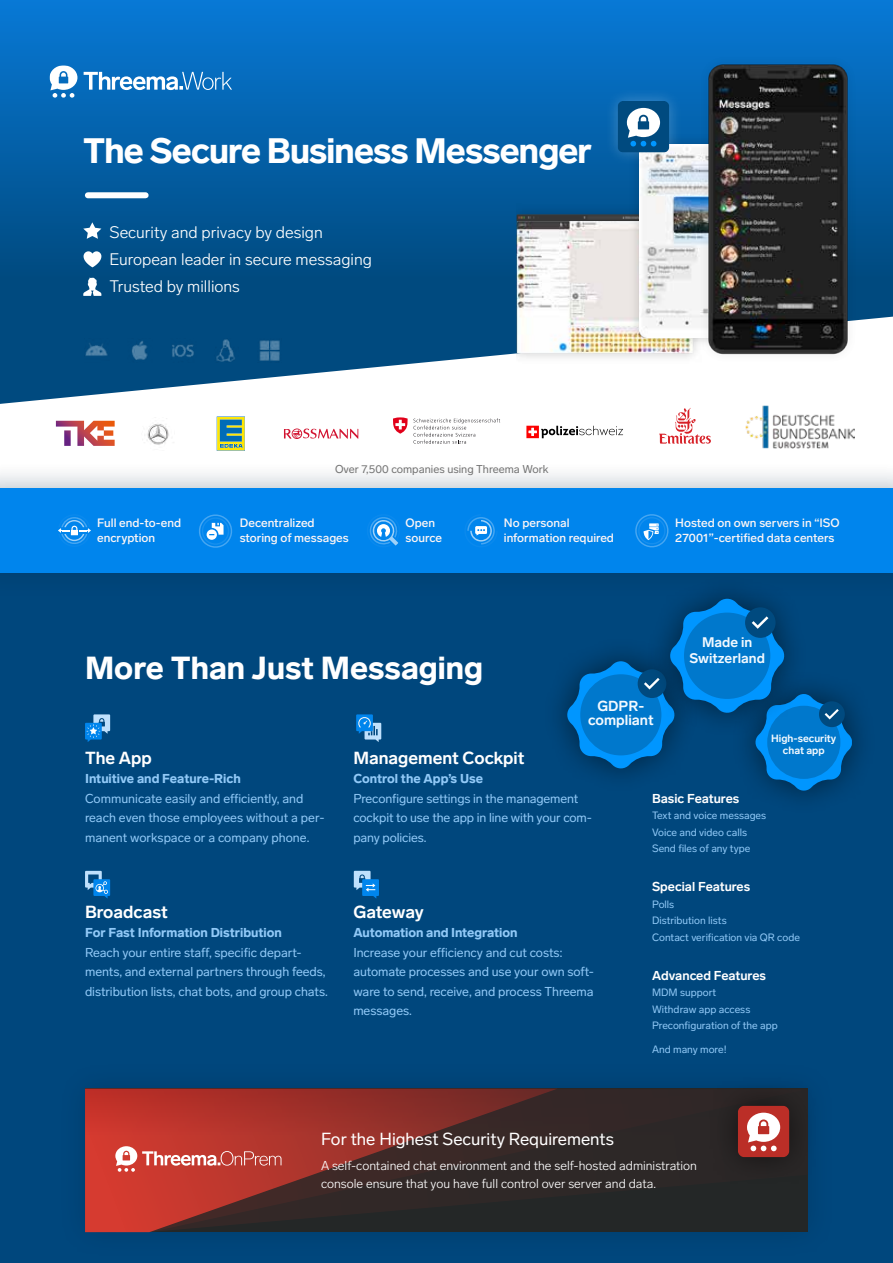
<style>
.page{position:relative;width:893px;height:1263px;background:#fff}
.page>*{position:absolute;margin:0;border:0;box-sizing:border-box;transform-origin:0 0}
.t1{font:900 34.8px "Lab Grotesque";letter-spacing:-.025em;color:#fff}
.t2{font:900 31.5px "Lab Grotesque";color:#fff}
.t3{font:700 17.25px "Lab Grotesque";color:#fff}
.t4{font:17.25px "Lab Grotesque";color:#fff}
.t5{font:300 16.5px/27px "Lab Grotesque";color:#fff}
.t6{font:700 14.4px/14.9px "Lab Grotesque";color:#f2f9ff;text-align:center}
.t7{font:700 13.65px/15.5px "Lab Grotesque";color:#f2f9ff;text-align:center}
.t8{font:12.75px/19.5px "Lab Grotesque";letter-spacing:-.005em;color:#91c9f7}
.t9{font:300 12.75px/18px "Lab Grotesque";color:#fff}
.t10{font:900 12.75px "Lab Grotesque";color:#91c9f7}
.t11{font:700 12.75px "Lab Grotesque";color:#fff}
.t12{font:500 12px/15px "Lab Grotesque";color:#fcf5f5}
.t13{font:11.25px "Lab Grotesque";color:#737373}
.t14{font:10.5px/16.5px "Lab Grotesque";color:#91c9f7}
.t15{font:700 10.35px/12.1px "Lab Grotesque";color:#f2f9ff;text-align:center}
</style>
<div class="page">
<div style="left:0;top:489px;width:893px;height:774px;background:#00477d"></div>
<div style="left:558px;top:1089px;width:250px;height:143px;background:#2c2727"></div>
<svg style="left:85px;top:1089px;width:473px;height:143px;background:#752e29"></svg>
<svg style="left:115px;top:1146px;width:166px;height:26px;background:#cd635b"></svg>
<div style="left:0;top:460px;width:893px;height:141px;background:#000;opacity:.15"></div>
<div style="left:0;top:488px;width:893px;height:85px;background:#0085ed"></div>
<svg style="left:0;top:0;width:893px;height:404px;background:#2070ae"></svg>
<svg style="left:50px;top:65px;width:182px;height:33px"></svg>
<div style="left:88px;top:192px;width:58px;height:6px;background:#fff"></div>
<svg style="left:83px;top:222px;width:18px;height:17px"></svg>
<svg style="left:83px;top:278px;width:18px;height:18px"></svg>
<svg style="left:84px;top:251px;width:17px;height:16px"></svg>
<svg style="left:85px;top:714px;width:25px;height:28px"></svg>
<svg style="left:356px;top:714px;width:25px;height:28px"></svg>
<svg style="left:85px;top:871px;width:25px;height:27px"></svg>
<img style="left:517px;top:203px;width:182px;height:161px">
<img style="left:517px;top:220px;width:176px;height:133px">
<img style="left:517px;top:214px;width:112px;height:6px">
<img style="left:629px;top:134px;width:70px;height:215px">
<img style="left:640px;top:145px;width:59px;height:192px">
<img style="left:699px;top:56px;width:156px;height:308px">
<svg style="left:199px;top:514px;width:33px;height:34px"></svg>
<svg style="left:58px;top:517px;width:33px;height:27px"></svg>
<svg style="left:369px;top:517px;width:30px;height:29px"></svg>
<svg style="left:467px;top:517px;width:28px;height:28px"></svg>
<svg style="left:635px;top:514px;width:34px;height:34px"></svg>
<div style="left:604px;top:87px;width:79px;height:79px;background:#fff;opacity:.25"></div>
<svg style="left:618px;top:101px;width:51px;height:52px"></svg>
<div style="left:709px;top:1077px;width:108px;height:108px;background:#000;opacity:.55"></div>
<svg style="left:738px;top:1106px;width:51px;height:51px;background:#cc6964"></svg>
<img style="left:84px;top:338px;width:197px;height:24px">
<svg style="left:354px;top:871px;width:25px;height:27px"></svg>
<svg style="left:56px;top:421px;width:59px;height:25px"></svg>
<svg style="left:217px;top:416px;width:28px;height:35px"></svg>
<svg style="left:217px;top:417px;width:27px;height:33px"></svg>
<svg style="left:220px;top:420px;width:22px;height:22px"></svg>
<svg style="left:220px;top:444px;width:23px;height:4px"></svg>
<svg style="left:284px;top:428px;width:74px;height:11px"></svg>
<svg style="left:659px;top:408px;width:52px;height:36px"></svg>
<svg style="left:393px;top:417px;width:107px;height:27px"></svg>
<svg style="left:526px;top:426px;width:97px;height:12px"></svg>
<img style="left:147px;top:418px;width:22px;height:27px">
<img style="left:746px;top:405px;width:108px;height:43px">
<div style="left:643px;top:572px;width:168px;height:167px;background:#004377"></div>
<svg style="left:567px;top:599px;width:285px;height:193px"></svg>
<h1 class="t1" style="left:83px;top:130px;width:510px">The Secure Business Messenger</h1>
<p class="t5" style="left:109px;top:219px;width:264px">Security and privacy by design<br>European leader in secure messaging<br>Trusted by millions</p>
<p class="t13" style="left:335px;top:463px;width:215px">Over 7,500 companies using Threema Work</p>
<p class="t12" style="left:97px;top:516px;width:86px">Full end-to-end encryption</p>
<p class="t12" style="left:406px;top:516px;width:38px">Open source</p>
<p class="t12" style="left:504px;top:516px;width:112px">No personal information required</p>
<p class="t12" style="left:675px;top:515px;width:166px">Hosted on own servers in “ISO<br>27001”-certified data centers</p>
<p class="t12" style="left:240px;top:515px;width:111px">Decentralized storing of messages</p>
<h2 class="t2" style="left:85px;top:649px;width:399px">More Than Just Messaging</h2>
<p class="t6" style="left:588px;top:698px;width:67px">GDPR&shy;compliant</p>
<p class="t7" style="left:689px;top:635px;width:77px">Made in<br>Switzerland</p>
<h3 class="t3" style="left:85px;top:747px;width:68px">The App</h3>
<p class="t10" style="left:85px;top:771px;width:157px">Intuitive and Feature-Rich</p>
<p class="t8" style="left:85px;top:788px;width:241px">Communicate easily and efficiently, and reach even those employees without a per&shy;manent workspace or a company phone.</p>
<h3 class="t3" style="left:85px;top:901px;width:84px">Broadcast</h3>
<p class="t10" style="left:85px;top:925px;width:198px">For Fast Information Distribution</p>
<p class="t8" style="left:85px;top:943px;width:244px">Reach your entire staff, specific depart&shy;ments, and external partners through feeds, distribution lists, chat bots, and group chats.</p>
<h3 class="t3" style="left:353px;top:747px;width:173px">Management Cockpit</h3>
<p class="t10" style="left:353px;top:771px;width:131px">Control the App’s Use</p>
<p class="t8" style="left:353px;top:788px;width:240px">Preconfigure settings in the management cockpit to use the app in line with your com&shy;pany policies.</p>
<h3 class="t3" style="left:353px;top:901px;width:72px">Gateway</h3>
<p class="t10" style="left:353px;top:925px;width:166px">Automation and Integration</p>
<p class="t8" style="left:353px;top:943px;width:242px">Increase your efficiency and cut costs: automate processes and use your own soft&shy;ware to send, receive, and process Threema messages.</p>
<h3 class="t4" style="left:321px;top:1128px;width:294px">For the Highest Security Requirements</h3>
<p class="t15" style="left:771px;top:732px;width:67px">High-security chat app</p>
<p class="t11" style="left:652px;top:791px;width:89px">Basic Features</p>
<p class="t14" style="left:652px;top:807px;width:116px">Text and voice messages<br>Voice and video calls<br>Send files of any type</p>
<p class="t11" style="left:652px;top:879px;width:100px">Special Features</p>
<p class="t14" style="left:652px;top:896px;width:149px">Polls<br>Distribution lists<br>Contact verification via QR code</p>
<p class="t11" style="left:652px;top:968px;width:116px">Advanced Features</p>
<p class="t14" style="left:652px;top:984px;width:127px">MDM support<br>Withdraw app access<br>Preconfiguration of the app</p>
<p class="t14" style="left:652px;top:1041px;width:76px">And many more!</p>
<p class="t9" style="left:321px;top:1157px;width:377px">A self-contained chat environment and the self-hosted administration console ensure that you have full control over server and data.</p>
</div>
